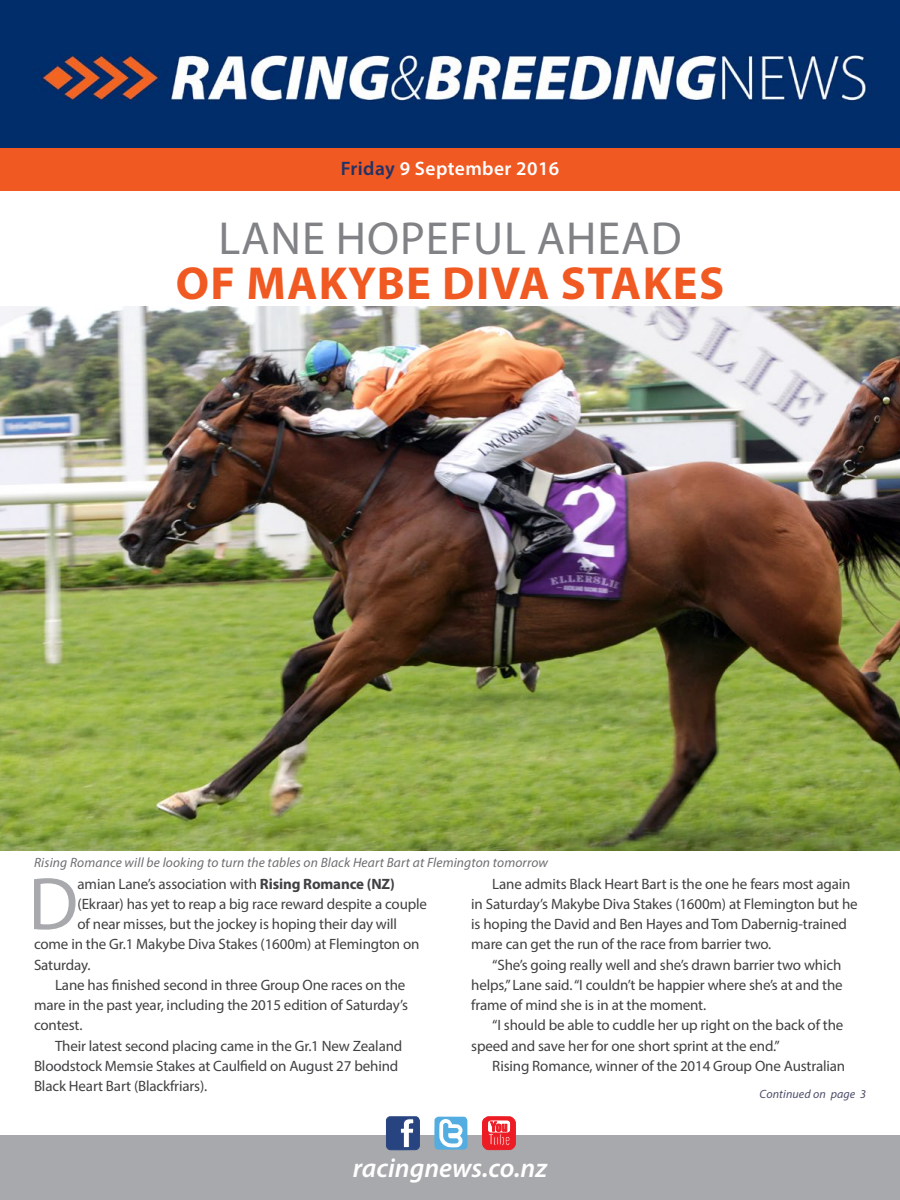
<style>
.page{position:relative;width:900px;height:1200px;background:#fff}
.page>*{position:absolute;margin:0;border:0;box-sizing:border-box;transform-origin:0 0}
.t1{font:75.15px "Myriad Pro";color:#a7a9ac}
.t2{font:700 46.5px "Myriad Pro";letter-spacing:.03em;color:#f15922}
.t3{font:46.5px "Myriad Pro";letter-spacing:.02em;color:#808285}
.t4{font:italic 600 27px "Myriad Pro";color:#fff}
.t5{font:600 19.5px "Myriad Pro";letter-spacing:.02em;color:#fff}
.t6{font:15px/20.2px "Myriad Pro";letter-spacing:-.01em;color:#414042}
.t7{font:italic 13.5px "Myriad Pro";letter-spacing:.01em;color:#6d6e71}
.t8{font:italic 12px "Myriad Pro";letter-spacing:.01em;color:#4d4d6b}
.s1{color:#203267}
.s2{font-weight:700}
</style>
<div class="page">
<div style="left:0;top:0;width:900px;height:159px;background:#012d6a"></div>
<img style="left:34px;top:54px;width:833px;height:49px">
<div style="left:0;top:1136px;width:900px;height:64px;background:#a7a9ac"></div>
<svg style="left:386px;top:1117px;width:34px;height:33px"></svg>
<svg style="left:434px;top:1117px;width:33px;height:33px"></svg>
<svg style="left:482px;top:1117px;width:34px;height:33px"></svg>
<div style="left:0;top:148px;width:900px;height:43px;background:#f15922"></div>
<img style="left:0;top:306px;width:900px;height:545px">
<h3 class="t5" style="left:341px;top:156px;width:220px"><span class="s1">Friday</span> 9 September 2016</h3>
<h2 class="t3" style="left:218px;top:210px;width:465px">Lane hopeful ahead</h2>
<h2 class="t2" style="left:176px;top:253px;width:545px">of Makybe Diva Stakes</h2>
<p class="t7" style="left:34px;top:854px;width:516px">Rising Romance will be looking to turn the tables on Black Heart Bart at Flemington tomorrow</p>
<h1 class="t1" style="left:28px;top:858px;width:43px">D</h1>
<p class="t6" style="left:78px;top:873px;width:319px">amian Lane’s association with <span class="s2">Rising Romance (NZ)</span></p>
<p class="t6" style="left:78px;top:894px;width:351px">(Ekraar) has yet to reap a big race reward despite a couple</p>
<p class="t6" style="left:78px;top:914px;width:321px">of near misses, but the jockey is hoping their day will</p>
<p class="t6" style="left:34px;top:934px;width:387px">come in the Gr.1 Makybe Diva Stakes (1600m) at Flemington on</p>
<p class="t6" style="left:34px;top:954px;width:58px">Saturday.</p>
<p class="t6" style="left:55px;top:975px;width:352px">Lane has finished second in three Group One races on the</p>
<p class="t6" style="left:34px;top:995px;width:376px">mare in the past year, including the 2015 edition of Saturday’s</p>
<p class="t6" style="left:34px;top:1015px;width:50px">contest.</p>
<p class="t6" style="left:55px;top:1035px;width:349px">Their latest second placing came in the Gr.1 New Zealand</p>
<p class="t6" style="left:34px;top:1056px;width:366px">Bloodstock Memsie Stakes at Caulfield on August 27 behind</p>
<p class="t6" style="left:34px;top:1076px;width:175px">Black Heart Bart (Blackfriars).</p>
<p class="t6" style="left:471px;top:873px;width:388px;text-indent:21px">Lane admits Black Heart Bart is the one he fears most again in Saturday’s Makybe Diva Stakes (1600m) at Flemington but he is hoping the David and Ben Hayes and Tom Dabernig-trained mare can get the run of the race from barrier two.</p>
<p class="t6" style="left:471px;top:954px;width:373px;text-align:justify;text-indent:21px">“She’s going really well and she’s drawn barrier two which helps,” Lane said. “I couldn’t be happier where she’s at and the frame of mind she is in at the moment.</p>
<p class="t6" style="left:471px;top:1015px;width:374px;text-indent:21px">“I should be able to cuddle her up right on the back of the speed and save her for one short sprint at the end.”</p>
<p class="t6" style="left:492px;top:1056px;width:355px">Rising Romance, winner of the 2014 Group One Australian</p>
<p class="t8" style="left:760px;top:1086px;width:108px">Continued on page 3</p>
<h3 class="t4" style="left:353px;top:1150px;width:196px">racingnews.co.nz</h3>
</div>
